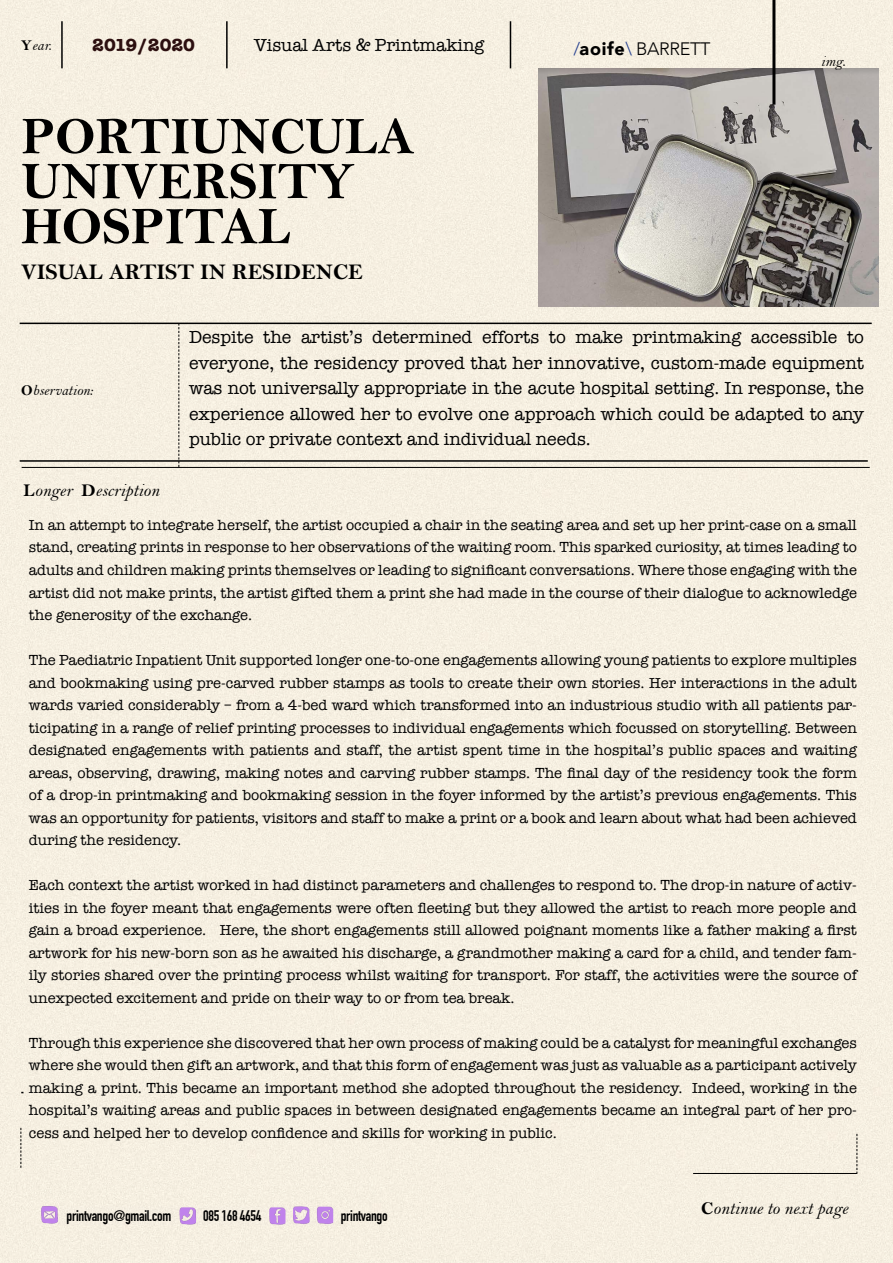
<style>
.page{position:relative;width:893px;height:1263px;background:#f6efe1}
.page>*{position:absolute;margin:0;border:0;box-sizing:border-box;transform-origin:0 0}
.t1{font:52.5px/45px "Bell MT Bold";color:#000}
.t2{font:22.5px "Bell MT Bold";color:#000}
.t3{font:18px/25.5px "American Typewriter";color:#000;text-align:justify}
.t4{font:18px "Bell MT Italic";color:#000}
.t5{font:300 18px "Avenir";letter-spacing:-.02em;color:#000}
.t6{font:700 18px "American Typewriter";color:#2c0f0f}
.t7{font:15px/22.5px "American Typewriter";color:#000;text-align:justify}
.t8{font:700 15px "DIN Condensed";letter-spacing:-.02em;color:#000}
.t9{font:15px "Bell MT Italic";color:#000}
.s1{font-family:"Bell MT Bold"}
.s2{color:#25408f}
.s3{font-weight:900}
</style>
<div class="page">
<img style="left:538px;top:68px;width:340px;height:238px">
<hr style="left:772px;top:0;width:3px;height:105px;background:#000">
<hr style="left:20px;top:323px;width:852px;height:1px;background:#000">
<hr style="left:20px;top:460px;width:848px;height:2px;background:#000">
<svg style="left:178px;top:324px;width:1px;height:143px"></svg>
<hr style="left:226px;top:21px;width:2px;height:47px;background:#000">
<hr style="left:510px;top:21px;width:1px;height:47px;background:#000">
<hr style="left:61px;top:21px;width:2px;height:47px;background:#000">
<hr style="left:22px;top:467px;width:848px;height:1px;background:#000">
<svg style="left:21px;top:1128px;width:1px;height:40px"></svg>
<svg style="left:856px;top:1134px;width:1px;height:39px"></svg>
<hr style="left:693px;top:1173px;width:164px;height:1px;background:#000">
<img style="left:21px;top:1195px;width:350px;height:47px">
<p class="t9" style="left:21px;top:36px;width:32px"><span class="s1">Y</span>ear.</p>
<p class="t6" style="left:92px;top:29px;width:104px">2019/2020</p>
<p class="t3" style="left:254px;top:32px;width:232px">Visual Arts &amp; Printmaking</p>
<p class="t5" style="left:573px;top:38px;width:139px"><span class="s2">/</span><span class="s3">aoife</span><span class="s2">\</span> BARRETT</p>
<h1 class="t1" style="left:21px;top:114px;width:395px">PORTIUNCULA<br>UNIVERSITY<br>HOSPITAL</h1>
<h2 class="t2" style="left:21px;top:258px;width:343px">VISUAL ARTIST IN RESIDENCE</h2>
<p class="t9" style="left:821px;top:53px;width:26px">img.</p>
<p class="t9" style="left:21px;top:381px;width:73px"><span class="s1">O</span>bservation:</p>
<p class="t4" style="left:24px;top:479px;width:137px"><span class="s1">L</span>onger <span class="s1">D</span>escription</p>
<p class="t3" style="left:189px;top:324px;width:676px">Despite the artist’s determined efforts to make printmaking accessible to everyone, the residency proved that her innovative, custom-made equipment was not universally appropriate in the acute hospital setting. In response, the experience allowed her to evolve one approach which could be adapted to any public or private context and individual needs.</p>
<p class="t7" style="left:29px;top:513px;width:830px">In an attempt to integrate herself, the artist occupied a chair in the seating area and set up her print-case on a small stand, creating prints in response to her observations of the waiting room. This sparked curiosity, at times leading to adults and children making prints themselves or leading to significant conversations. Where those engaging with the artist did not make prints, the artist gifted them a print she had made in the course of their dialogue to acknowledge the generosity of the exchange.</p>
<p class="t7" style="left:29px;top:648px;width:830px">The Paediatric Inpatient Unit supported longer one-to-one engagements allowing young patients to explore multiples and bookmaking using pre-carved rubber stamps as tools to create their own stories. Her interactions in the adult wards varied considerably – from a 4-bed ward which transformed into an industrious studio with all patients par&shy;ticipating in a range of relief printing processes to individual engagements which focussed on storytelling. Between designated engagements with patients and staff, the artist spent time in the hospital’s public spaces and waiting areas, observing, drawing, making notes and carving rubber stamps. The final day of the residency took the form of a drop-in printmaking and bookmaking session in the foyer informed by the artist’s previous engagements. This was an opportunity for patients, visitors and staff to make a print or a book and learn about what had been achieved during the residency.</p>
<p class="t7" style="left:29px;top:873px;width:830px">Each context the artist worked in had distinct parameters and challenges to respond to. The drop-in nature of activ&shy;ities in the foyer meant that engagements were often fleeting but they allowed the artist to reach more people and gain a broad experience. Here, the short engagements still allowed poignant moments like a father making a first artwork for his new-born son as he awaited his discharge, a grandmother making a card for a child, and tender fam&shy;ily stories shared over the printing process whilst waiting for transport. For staff, the activities were the source of unexpected excitement and pride on their way to or from tea break.</p>
<p class="t7" style="left:29px;top:1031px;width:830px">Through this experience she discovered that her own process of making could be a catalyst for meaningful exchanges where she would then gift an artwork, and that this form of engagement was just as valuable as a participant actively making a print. This became an important method she adopted throughout the residency. Indeed, working in the hospital’s waiting areas and public spaces in between designated engagements became an integral part of her pro&shy;cess and helped her to develop confidence and skills for working in public.</p>
<p class="t8" style="left:67px;top:1207px;width:106px">printvango@gmail.com</p>
<p class="t8" style="left:203px;top:1207px;width:60px">085 168 4654</p>
<p class="t8" style="left:341px;top:1207px;width:48px">printvango</p>
<p class="t4" style="left:701px;top:1197px;width:148px"><span class="s1">C</span>ontinue to next page</p>
</div>
